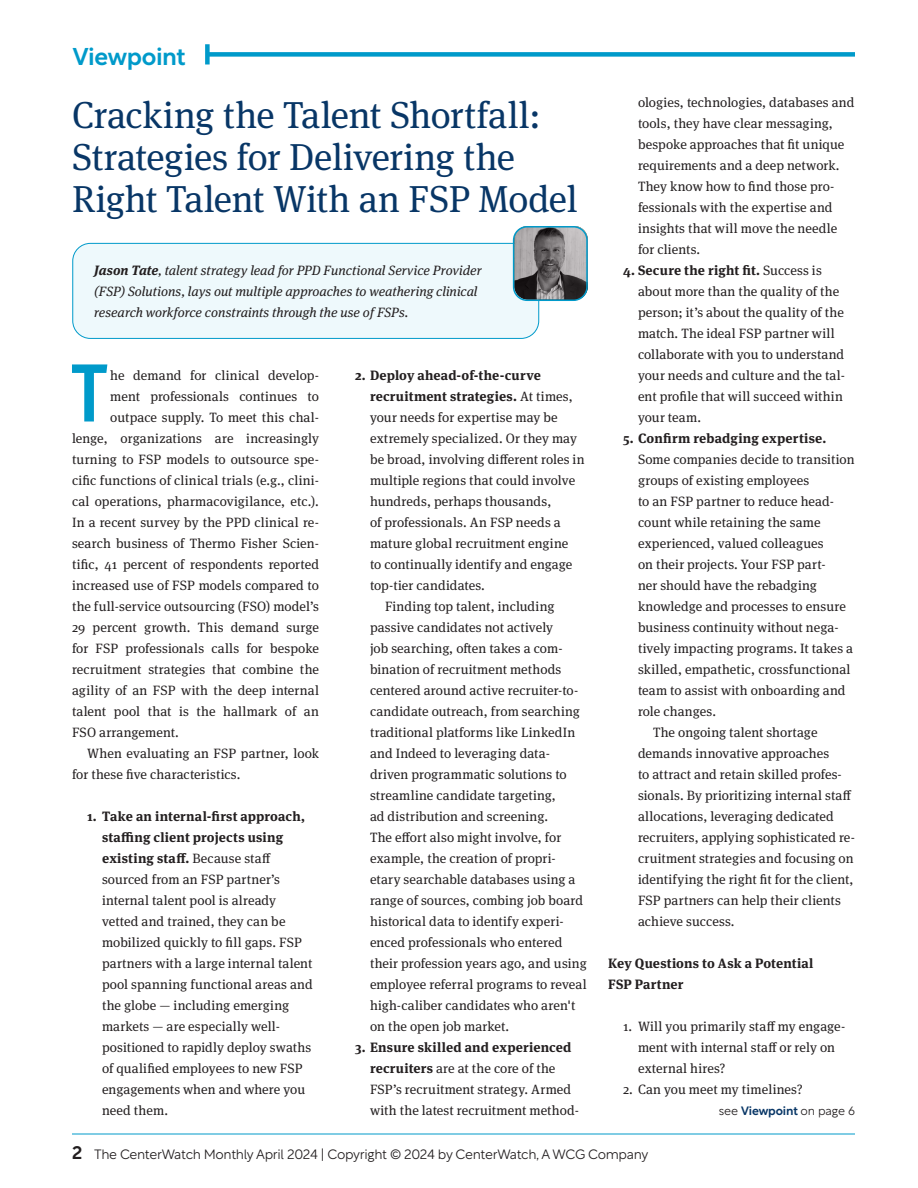
<style>
.page{position:relative;width:918px;height:1188px;background:#fff}
.page>*{position:absolute;margin:0;border:0;box-sizing:border-box;transform-origin:0 0}
.P_w_3-line_drop_cap{font:700 condensed 82.5px "Meta Pro";color:#009aca}
.Top_headline{font:37.5px/42px "Meta Serif Pro";letter-spacing:-.01em;color:#083666}
.Top_deck_head{font:24px "Rotunda Variable";letter-spacing:-.015em;color:#009aca}
.List__Bullet{font:13.5px/21px "Meta Serif Pro";letter-spacing:.005em;color:#231f20}
.P_w_3-line_drop_cap-2{font:13.5px "Meta Serif Pro";letter-spacing:.01em;color:#231f20}
.t1{font:italic 13.5px/21px "Meta Serif Pro";color:#231f20}
.t2{font:13.5px "Rotunda Variable";letter-spacing:-.025em;color:#231f20}
.t3{font:700 13.5px/21px "Meta Serif Pro";letter-spacing:.01em;color:#231f20}
.t4{font:12px "Rotunda Variable";letter-spacing:-.01em;color:#231f20}
.s1{font-weight:700}
.s2{color:#083666}
.s3{font-size:18px}
</style>
<div class="page">
<hr style="left:72px;top:1134px;width:783px;height:1px;background:#009aca">
<div style="left:207px;top:52px;width:648px;height:5px;background:#009aca"></div>
<div style="left:205px;top:44px;width:5px;height:20px;background:#009aca"></div>
<div style="left:73px;top:243px;width:466px;height:95px;background:#eef9fc;border-radius:18px"></div>
<div style="left:72px;top:243px;width:467px;height:96px;border:1px solid #009aca;border-radius:18px"></div>
<img style="left:515px;top:226px;width:73px;height:73px">
<svg style="left:514px;top:227px;width:74px;height:73px;background:#7a7678"></svg>
<div style="left:513px;top:226px;width:75px;height:75px;border:2px solid #009aca;border-radius:14px"></div>
<p class="Top_deck_head" style="left:73px;top:35px;width:114px">Viewpoint</p>
<p class="Top_headline" style="left:72px;top:92px;width:507px">Cracking the Talent Shortfall:<br>Strategies for Delivering the<br>Right Talent With an FSP Model</p>
<p class="t1" style="left:94px;top:259px;width:389px"><span class="s1">Jason Tate</span>, talent strategy lead for PPD Functional Service Provider (FSP) Solutions, lays out multiple approaches to weathering clinical research workforce constraints through the use of FSPs.</p>
<p class="P_w_3-line_drop_cap" style="left:71px;top:330px;width:37px">T</p>
<p class="P_w_3-line_drop_cap-2" style="left:110px;top:365px;width:210px">he demand for clinical develop-</p>
<p class="P_w_3-line_drop_cap-2" style="left:110px;top:386px;width:210px">ment professionals continues to</p>
<p class="P_w_3-line_drop_cap-2" style="left:110px;top:407px;width:210px">outpace supply. To meet this chal-</p>
<p class="P_w_3-line_drop_cap-2" style="left:72px;top:428px;width:249px">lenge, organizations are increasingly</p>
<p class="P_w_3-line_drop_cap-2" style="left:72px;top:449px;width:249px">turning to FSP models to outsource spe-</p>
<p class="P_w_3-line_drop_cap-2" style="left:72px;top:470px;width:249px">cific functions of clinical trials (e.g., clini-</p>
<p class="P_w_3-line_drop_cap-2" style="left:72px;top:491px;width:248px">cal operations, pharmacovigilance, etc.).</p>
<p class="P_w_3-line_drop_cap-2" style="left:72px;top:512px;width:249px">In a recent survey by the PPD clinical re-</p>
<p class="P_w_3-line_drop_cap-2" style="left:72px;top:533px;width:249px">search business of Thermo Fisher Scien-</p>
<p class="P_w_3-line_drop_cap-2" style="left:72px;top:554px;width:249px">tific, 41 percent of respondents reported</p>
<p class="P_w_3-line_drop_cap-2" style="left:72px;top:575px;width:248px">increased use of FSP models compared to</p>
<p class="P_w_3-line_drop_cap-2" style="left:72px;top:596px;width:248px">the full-service outsourcing (FSO) model’s</p>
<p class="P_w_3-line_drop_cap-2" style="left:72px;top:617px;width:248px">29 percent growth. This demand surge</p>
<p class="P_w_3-line_drop_cap-2" style="left:72px;top:638px;width:249px">for FSP professionals calls for bespoke</p>
<p class="P_w_3-line_drop_cap-2" style="left:72px;top:659px;width:249px">recruitment strategies that combine the</p>
<p class="P_w_3-line_drop_cap-2" style="left:72px;top:680px;width:249px">agility of an FSP with the deep internal</p>
<p class="P_w_3-line_drop_cap-2" style="left:72px;top:701px;width:248px">talent pool that is the hallmark of an</p>
<p class="P_w_3-line_drop_cap-2" style="left:72px;top:722px;width:108px">FSO arrangement.</p>
<p class="List__Bullet" style="left:72px;top:742px;width:248px;text-indent:15px">When evaluating an FSP partner, look for these five characteristics.</p>
<p class="List__Bullet" style="left:102px;top:805px;width:212px;text-indent:-15px"><span class="s1">1. Take an internal-first approach, staffing client projects using existing staff.</span> Because staff sourced from an FSP partner’s internal talent pool is already vetted and trained, they can be mobilized quickly to fill gaps. FSP partners with a large internal talent pool spanning functional areas and the globe — including emerging markets — are especially well&shy;positioned to rapidly deploy swaths of qualified employees to new FSP engagements when and where you need them.</p>
<p class="List__Bullet" style="left:370px;top:364px;width:216px;text-indent:-15px"><span class="s1">2. Deploy ahead-of-the-curve recruitment strategies.</span> At times, your needs for expertise may be extremely specialized. Or they may be broad, involving different roles in multiple regions that could involve hundreds, perhaps thousands,<br>of professionals. An FSP needs a mature global recruitment engine<br>to continually identify and engage top-tier candidates.</p>
<p class="List__Bullet" style="left:370px;top:595px;width:218px;text-indent:15px">Finding top talent, including passive candidates not actively<br>job searching, often takes a com&shy;bination of recruitment methods centered around active recruiter-to&shy;candidate outreach, from searching traditional platforms like LinkedIn and Indeed to leveraging data&shy;driven programmatic solutions to streamline candidate targeting,<br>ad distribution and screening.<br>The effort also might involve, for example, the creation of propri&shy;etary searchable databases using a range of sources, combing job board historical data to identify experi&shy;enced professionals who entered their profession years ago, and using employee referral programs to reveal high-caliber candidates who aren't on the open job market.</p>
<p class="List__Bullet" style="left:370px;top:1036px;width:210px;text-indent:-15px"><span class="s1">3. Ensure skilled and experienced recruiters</span> are at the core of the FSP’s recruitment strategy. Armed with the latest recruitment method-</p>
<p class="List__Bullet" style="left:638px;top:91px;width:218px">ologies, technologies, databases and tools, they have clear messaging, bespoke approaches that fit unique requirements and a deep network.<br>They know how to find those pro&shy;fessionals with the expertise and insights that will move the needle for clients.</p>
<p class="List__Bullet" style="left:638px;top:259px;width:208px;text-indent:-15px"><span class="s1">4. Secure the right fit.</span> Success is about more than the quality of the person; it’s about the quality of the match. The ideal FSP partner will collaborate with you to understand your needs and culture and the tal&shy;ent profile that will succeed within your team.</p>
<p class="List__Bullet" style="left:638px;top:427px;width:218px;text-indent:-15px"><span class="s1">5. Confirm rebadging expertise.<br></span>Some companies decide to transition groups of existing employees<br>to an FSP partner to reduce head&shy;count while retaining the same experienced, valued colleagues<br>on their projects. Your FSP part-<br>ner should have the rebadging knowledge and processes to ensure business continuity without nega&shy;tively impacting programs. It takes a skilled, empathetic, crossfunctional team to assist with onboarding and role changes.</p>
<p class="List__Bullet" style="left:638px;top:721px;width:219px;text-indent:15px">The ongoing talent shortage demands innovative approaches<br>to attract and retain skilled profes&shy;sionals. By prioritizing internal staff allocations, leveraging dedicated recruiters, applying sophisticated re&shy;cruitment strategies and focusing on identifying the right fit for the client, FSP partners can help their clients achieve success.</p>
<p class="t3" style="left:608px;top:951px;width:207px">Key Questions to Ask a Potential<br>FSP Partner</p>
<p class="List__Bullet" style="left:638px;top:1015px;width:209px;text-indent:-15px">1. Will you primarily staff my engage&shy;ment with internal staff or rely on external hires?</p>
<p class="List__Bullet" style="left:623px;top:1078px;width:181px">2. Can you meet my timelines?</p>
<p class="t4" style="left:719px;top:1100px;width:138px">see <span class="s2">Viewpoint</span> on page 6</p>
<p class="t2" style="left:72px;top:1142px;width:578px"><span class="s3">2</span> The CenterWatch Monthly April 2024 | Copyright © 2024 by CenterWatch, A WCG Company</p>
</div>
